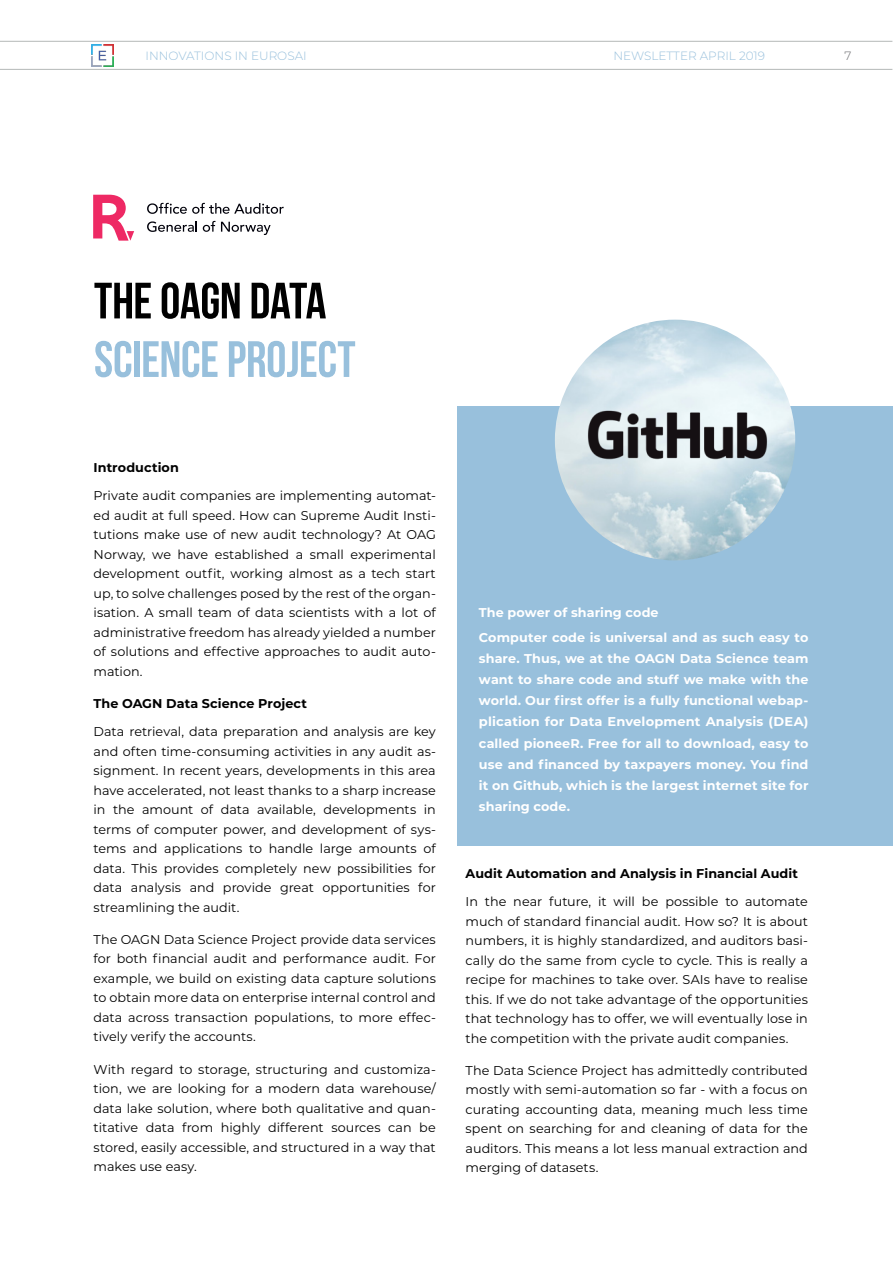
<style>
.page{position:relative;width:893px;height:1263px;background:#fff}
.page>*{position:absolute;margin:0;border:0;box-sizing:border-box;transform-origin:0 0}
.Article_Title_in_pag{font:51px/58.5px "Bebas Neue";letter-spacing:-.01em;color:#98c0dc}
.Article_txt_box_blue{font:12.75px/19.5px "Montserrat";letter-spacing:.005em;color:#000;text-align:justify}
.BALTAS_BOLD_TXT{font:700 12.75px/21px "Montserrat";letter-spacing:.005em;color:#fff;text-align:justify}
.Article_txt_box_blue-2{font:700 12.75px "Montserrat";letter-spacing:.005em;color:#000}
.t1{font:300 12px "Montserrat";color:#98c0dc}
.t2{font:300 12px "Montserrat";color:#6d6e71}
.s1{color:#000}
</style>
<div class="page">
<img style="left:91px;top:44px;width:22px;height:23px">
<hr style="left:0;top:41px;width:892px;height:1px;background:#b4b8b7">
<hr style="left:0;top:69px;width:892px;height:1px;background:#b4b8b7">
<svg style="left:93px;top:195px;width:41px;height:46px"></svg>
<svg style="left:147px;top:203px;width:137px;height:11px"></svg>
<svg style="left:147px;top:221px;width:50px;height:11px"></svg>
<svg style="left:203px;top:221px;width:68px;height:14px"></svg>
<div style="left:457px;top:406px;width:436px;height:440px;background:#98c0dc"></div>
<img style="left:555px;top:320px;width:240px;height:240px;border-radius:120px">
<img style="left:574px;top:393px;width:207px;height:84px">
<p class="t1" style="left:145px;top:47px;width:163px">INNOVATIONS IN EUROSAI</p>
<p class="t1" style="left:613px;top:48px;width:153px">NEWSLETTER APRIL 2019</p>
<p class="t2" style="left:845px;top:48px;width:8px">7</p>
<p class="Article_Title_in_pag" style="left:94px;top:271px;width:263px"><span class="s1">THE OAGN DATA<br></span>SCIENCE PROJECT</p>
<p class="Article_txt_box_blue-2" style="left:94px;top:459px;width:87px">Introduction</p>
<p class="Article_txt_box_blue" style="left:94px;top:486px;width:344px">Private audit companies are implementing automat&shy;ed audit at full speed. How can Supreme Audit Insti&shy;tutions make use of new audit technology? At OAG Norway, we have established a small experimental development outfit, working almost as a tech start up, to solve challenges posed by the rest of the organ&shy;isation. A small team of data scientists with a lot of administrative freedom has already yielded a number of solutions and effective approaches to audit auto&shy;mation.</p>
<p class="Article_txt_box_blue-2" style="left:94px;top:694px;width:215px">The OAGN Data Science Project</p>
<p class="Article_txt_box_blue" style="left:94px;top:721px;width:344px">Data retrieval, data preparation and analysis are key and often time-consuming activities in any audit as&shy;signment. In recent years, developments in this area have accelerated, not least thanks to a sharp increase in the amount of data available, developments in terms of computer power, and development of sys&shy;tems and applications to handle large amounts of data. This provides completely new possibilities for data analysis and provide great opportunities for streamlining the audit.</p>
<p class="Article_txt_box_blue" style="left:94px;top:929px;width:344px">The OAGN Data Science Project provide data services for both financial audit and performance audit. For example, we build on existing data capture solutions to obtain more data on enterprise internal control and data across transaction populations, to more effec&shy;tively verify the accounts.</p>
<p class="Article_txt_box_blue" style="left:94px;top:1059px;width:344px">With regard to storage, structuring and customiza&shy;tion, we are looking for a modern data warehouse/ data lake solution, where both qualitative and quan&shy;titative data from highly different sources can be stored, easily accessible, and structured in a way that makes use easy.</p>
<p class="BALTAS_BOLD_TXT" style="left:479px;top:601px;width:181px">The power of sharing code</p>
<p class="BALTAS_BOLD_TXT" style="left:479px;top:627px;width:331px">Computer code is universal and as such easy to share. Thus, we at the OAGN Data Science team want to share code and stuff we make with the world. Our first offer is a fully functional webap&shy;plication for Data Envelopment Analysis (DEA) called pioneeR. Free for all to download, easy to use and financed by taxpayers money. You find it on Github, which is the largest internet site for sharing code.</p>
<p class="Article_txt_box_blue-2" style="left:466px;top:864px;width:334px">Audit Automation and Analysis in Financial Audit</p>
<p class="Article_txt_box_blue" style="left:466px;top:891px;width:344px">In the near future, it will be possible to automate much of standard financial audit. How so? It is about numbers, it is highly standardized, and auditors basi&shy;cally do the same from cycle to cycle. This is really a recipe for machines to take over. SAIs have to realise this. If we do not take advantage of the opportunities that technology has to offer, we will eventually lose in the competition with the private audit companies.</p>
<p class="Article_txt_box_blue" style="left:466px;top:1060px;width:344px">The Data Science Project has admittedly contributed mostly with semi-automation so far - with a focus on curating accounting data, meaning much less time spent on searching for and cleaning of data for the auditors. This means a lot less manual extraction and merging of datasets.</p>
</div>
